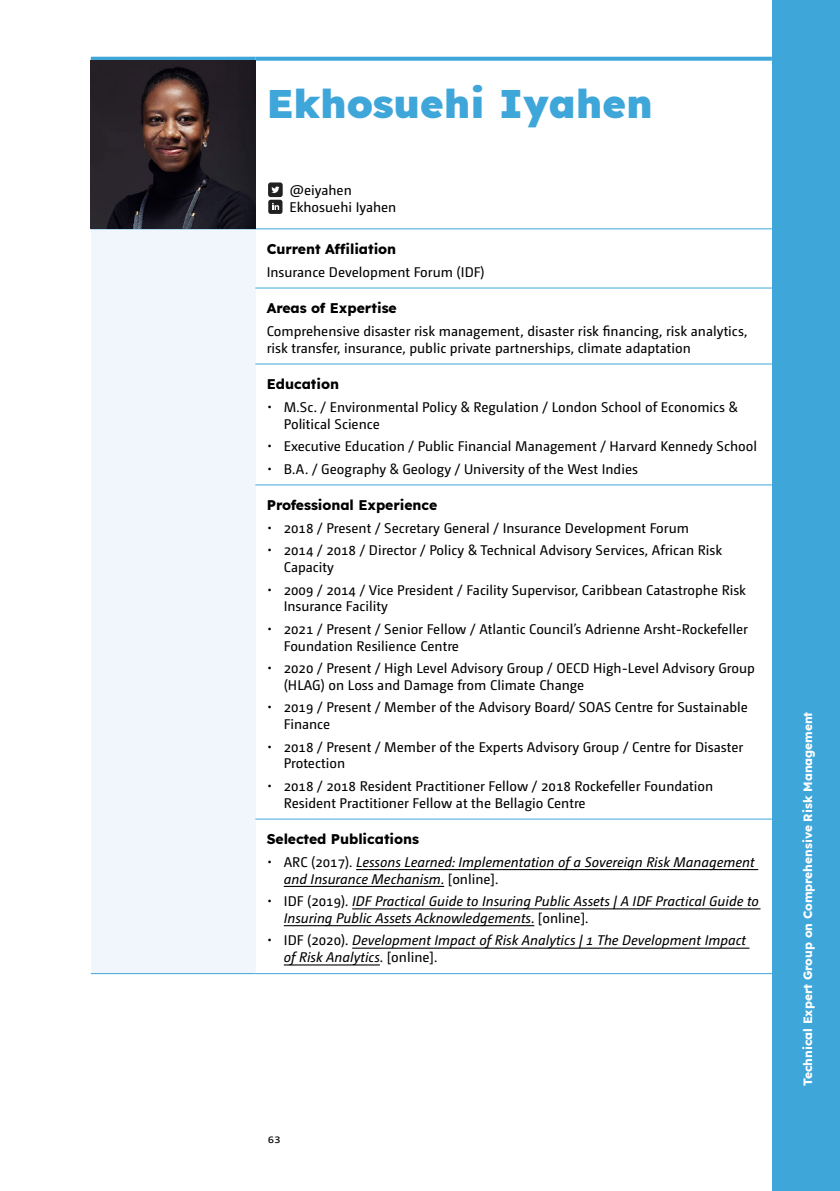
<style>
.page{position:relative;width:840px;height:1191px;background:#fff}
.page>*{position:absolute;margin:0;border:0;box-sizing:border-box;transform-origin:0 0}
.t1{font:800 40px "Lexend";color:#3ea6d9}
.t2{font:14px/16.8px "Camingo Dos Pro";color:#000}
.t3{font:italic 14px/16.8px "Camingo Dos Pro";color:#000}
.t4{font:700 14px "Lexend";letter-spacing:-.005em;color:#000}
.t5{font:700 12px "Lexend";letter-spacing:-.005em;color:#fff}
.t6{font:12px "Camingo Dos Pro";color:#000}
.s1{font-style:normal}
</style>
<div class="page">
<div style="left:771px;top:0;width:68px;height:1191px;background:#3ea6d9"></div>
<div style="left:91px;top:229px;width:164px;height:744px;background:#f0f6fc"></div>
<svg style="left:91px;top:57px;width:164px;height:4px"></svg>
<svg style="left:255px;top:57px;width:516px;height:4px;background:#4bacdb"></svg>
<hr style="left:91px;top:228px;width:164px;height:1px;background:#3ea6d9">
<hr style="left:91px;top:973px;width:164px;height:1px;background:#3ea6d9">
<hr style="left:255px;top:228px;width:516px;height:1px;background:#3ea6d9">
<hr style="left:255px;top:288px;width:516px;height:1px;background:#3ea6d9">
<hr style="left:255px;top:364px;width:516px;height:1px;background:#3ea6d9">
<hr style="left:255px;top:484px;width:516px;height:1px;background:#3ea6d9">
<hr style="left:255px;top:818px;width:516px;height:1px;background:#3ea6d9">
<hr style="left:255px;top:973px;width:516px;height:1px;background:#3ea6d9">
<hr style="left:356px;top:869px;width:401px;height:1px;background:#000">
<hr style="left:283px;top:886px;width:161px;height:1px;background:#000">
<hr style="left:352px;top:908px;width:408px;height:1px;background:#000">
<hr style="left:283px;top:925px;width:251px;height:1px;background:#000">
<hr style="left:352px;top:947px;width:397px;height:1px;background:#000">
<hr style="left:283px;top:964px;width:96px;height:1px;background:#000">
<img style="left:91px;top:61px;width:164px;height:167px">
<div style="left:268px;top:200px;width:14px;height:14px;background:#212121;border-radius:3px"></div>
<svg style="left:272px;top:203px;width:7px;height:7px"></svg>
<div style="left:268px;top:182px;width:14px;height:15px;background:#212121;border-radius:3px"></div>
<svg style="left:271px;top:186px;width:8px;height:7px"></svg>
<h1 class="t1" style="left:266px;top:70px;width:387px">Ekhosuehi Iyahen</h1>
<p class="t2" style="left:289px;top:182px;width:108px">@eiyahen<br>Ekhosuehi Iyahen</p>
<p class="t4" style="left:266px;top:238px;width:131px">Current Affiliation</p>
<p class="t2" style="left:266px;top:263px;width:219px">Insurance Development Forum (IDF)</p>
<p class="t4" style="left:266px;top:297px;width:131px">Areas of Expertise</p>
<p class="t2" style="left:266px;top:322px;width:482px">Comprehensive disaster risk management, disaster risk financing, risk analytics, risk transfer, insurance, public private partnerships, climate adaptation</p>
<p class="t4" style="left:266px;top:373px;width:74px">Education</p>
<p class="t2" style="left:283px;top:398px;width:455px;text-indent:-17px">• M.Sc. / Environmental Policy &amp; Regulation / London School of Economics &amp;<br>Political Science</p>
<p class="t2" style="left:266px;top:438px;width:491px">• Executive Education / Public Financial Management / Harvard Kennedy School</p>
<p class="t2" style="left:266px;top:460px;width:372px">• B.A. / Geography &amp; Geology / University of the West Indies</p>
<p class="t4" style="left:266px;top:494px;width:172px">Professional Experience</p>
<p class="t2" style="left:266px;top:519px;width:423px">• 2018 / Present / Secretary General / Insurance Development Forum</p>
<p class="t2" style="left:283px;top:542px;width:439px;text-indent:-17px">• 2014 / 2018 / Director / Policy &amp; Technical Advisory Services, African Risk<br>Capacity</p>
<p class="t2" style="left:283px;top:581px;width:463px;text-indent:-17px">• 2009 / 2014 / Vice President / Facility Supervisor, Caribbean Catastrophe Risk<br>Insurance Facility</p>
<p class="t2" style="left:283px;top:620px;width:465px;text-indent:-17px">• 2021 / Present / Senior Fellow / Atlantic Council’s Adrienne Arsht-Rockefeller<br>Foundation Resilience Centre</p>
<p class="t2" style="left:283px;top:660px;width:472px;text-indent:-17px">• 2020 / Present / High Level Advisory Group / OECD High-Level Advisory Group (HLAG) on Loss and Damage from Climate Change</p>
<p class="t2" style="left:283px;top:699px;width:465px;text-indent:-17px">• 2019 / Present / Member of the Advisory Board/ SOAS Centre for Sustainable<br>Finance</p>
<p class="t2" style="left:283px;top:738px;width:461px;text-indent:-17px">• 2018 / Present / Member of the Experts Advisory Group / Centre for Disaster<br>Protection</p>
<p class="t2" style="left:283px;top:777px;width:431px;text-indent:-17px">• 2018 / 2018 Resident Practitioner Fellow / 2018 Rockefeller Foundation<br>Resident Practitioner Fellow at the Bellagio Centre</p>
<p class="t4" style="left:266px;top:828px;width:154px">Selected Publications</p>
<p class="t3" style="left:283px;top:853px;width:472px;text-indent:-17px"><span class="s1">• ARC (2017).</span> Lessons Learned: Implementation of a Sovereign Risk Management and Insurance Mechanism<span class="s1">. [online].</span></p>
<p class="t3" style="left:283px;top:893px;width:476px;text-indent:-17px"><span class="s1">• IDF (2019).</span> IDF Practical Guide to Insuring Public Assets | A IDF Practical Guide to<br>Insuring Public Assets Acknowledgements<span class="s1">. [online].</span></p>
<p class="t3" style="left:283px;top:932px;width:463px;text-indent:-17px"><span class="s1">• IDF (2020).</span> Development Impact of Risk Analytics | 1 The Development Impact of Risk Analytics<span class="s1">. [online].</span></p>
<p class="t6" style="left:268px;top:1132px;width:14px">63</p>
<p class="t5" style="left:797px;top:1085px;width:375px;rotate:-90deg">Technical Expert Group on Comprehensive Risk Management</p>
</div>
